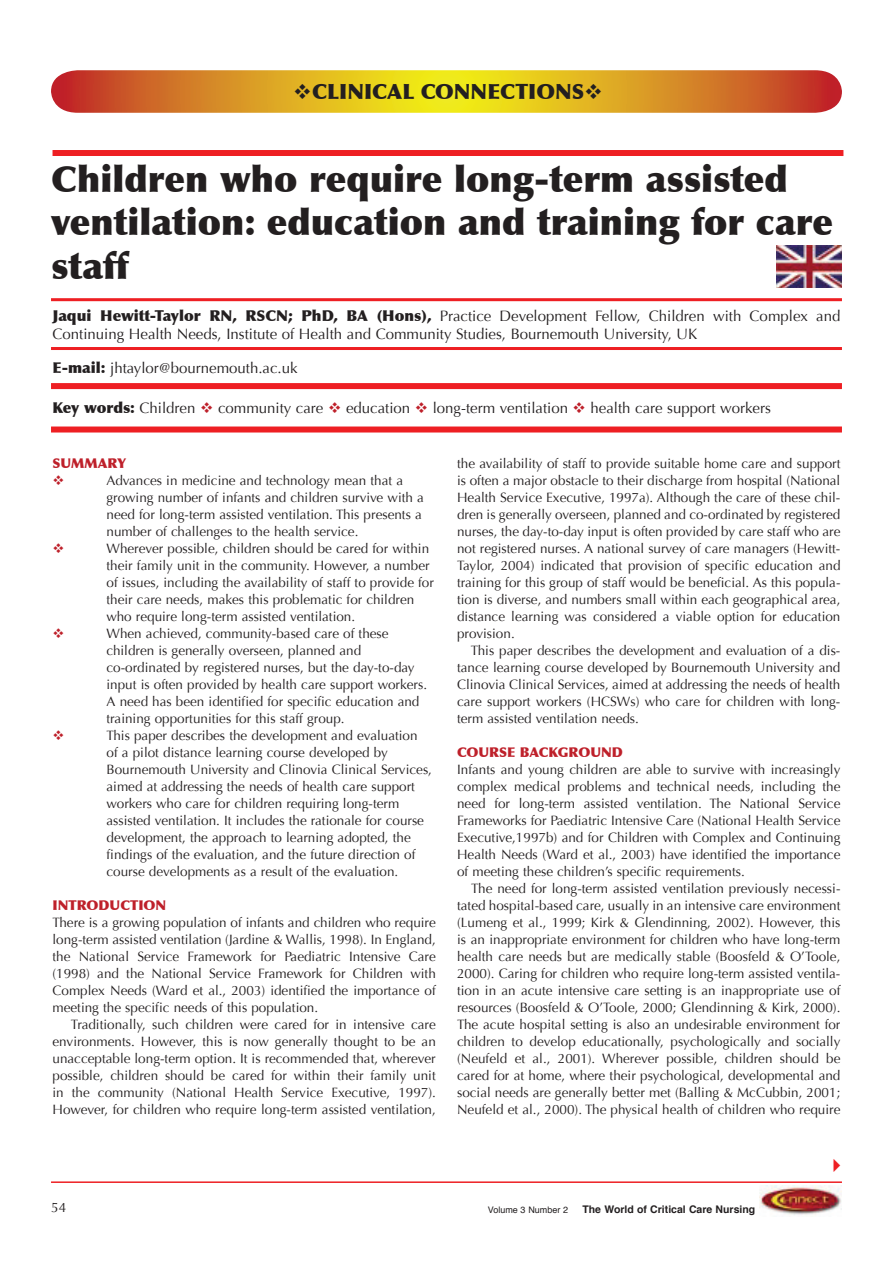
<style>
.page{position:relative;width:893px;height:1263px;background:#fff}
.page>*{position:absolute;margin:0;border:0;box-sizing:border-box;transform-origin:0 0}
.t1{font:900 36px/43.2px "Optima";color:#231f20}
.t2{font:900 21px "Optima";color:#231f20}
.t3{font:15px/18px "Optima";color:#231f20}
.t4{font:13.5px/17px "Optima";color:#231f20;text-align:justify}
.t5{font:900 13.5px "Optima";color:#be202a}
.t6{font:700 10.5px "Helvetica";color:#231f20}
.t7{font:9px "Helvetica";color:#231f20}
.s1{font-weight:900}
.s2{color:#be202a}
</style>
<div class="page">
<div style="left:53px;top:150px;width:790px;height:6px;background:#ee1f23"></div>
<hr style="left:51px;top:1181px;width:791px;height:2px;background:#ee1f23">
<img style="left:760px;top:1186px;width:81px;height:29px">
<svg style="left:51px;top:70px;width:791px;height:43px;background:#db9828"></svg>
<hr style="left:51px;top:298px;width:791px;height:3px;background:#ee1f23">
<hr style="left:51px;top:347px;width:791px;height:3px;background:#ee1f23">
<div style="left:51px;top:383px;width:791px;height:6px;background:#ee1f23"></div>
<div style="left:51px;top:426px;width:791px;height:6px;background:#ee1f23"></div>
<img style="left:776px;top:246px;width:66px;height:41px">
<h2 class="t2" style="left:293px;top:79px;width:311px">❖CLINICAL CONNECTIONS❖</h2>
<h1 class="t1" style="left:51px;top:158px;width:783px">Children who require long-term assisted ventilation: education and training for care staff</h1>
<p class="t3" style="left:53px;top:307px;width:789px"><span class="s1">Jaqui Hewitt-Taylor RN, RSCN; PhD, BA (Hons),</span> Practice Development Fellow, Children with Complex and<br>Continuing Health Needs, Institute of Health and Community Studies, Bournemouth University, UK</p>
<p class="t3" style="left:53px;top:359px;width:247px"><span class="s1">E-mail:</span> jhtaylor@bournemouth.ac.uk</p>
<p class="t3" style="left:53px;top:399px;width:720px"><span class="s1">Key words:</span> Children <span class="s2">❖</span> community care <span class="s2">❖</span> education <span class="s2">❖</span> long-term ventilation <span class="s2">❖</span> health care support workers</p>
<p class="t5" style="left:53px;top:455px;width:75px">SUMMARY</p>
<p class="t4" style="left:107px;top:472px;width:319px;text-align:left">Advances in medicine and technology mean that a growing number of infants and children survive with a need for long-term assisted ventilation. This presents a number of challenges to the health service.</p>
<p class="t4" style="left:107px;top:540px;width:329px;text-align:left">Wherever possible, children should be cared for within their family unit in the community. However, a number of issues, including the availability of staff to provide for their care needs, makes this problematic for children who require long-term assisted ventilation.</p>
<p class="t4" style="left:107px;top:625px;width:322px;text-align:left">When achieved, community-based care of these children is generally overseen, planned and co-ordinated by registered nurses, but the day-to-day input is often provided by health care support workers.<br>A need has been identified for specific education and training opportunities for this staff group.</p>
<p class="t4" style="left:107px;top:727px;width:327px;text-align:left">This paper describes the development and evaluation of a pilot distance learning course developed by Bournemouth University and Clinovia Clinical Services, aimed at addressing the needs of health care support workers who care for children requiring long-term assisted ventilation. It includes the rationale for course development, the approach to learning adopted, the findings of the evaluation, and the future direction of course developments as a result of the evaluation.</p>
<p class="t4" style="left:53px;top:914px;width:385px">There is a growing population of infants and children who require long-term assisted ventilation (Jardine &amp; Wallis, 1998). In England, the National Service Framework for Paediatric Intensive Care (1998) and the National Service Framework for Children with Complex Needs (Ward et al., 2003) identified the importance of meeting the specific needs of this population.</p>
<p class="t4" style="left:53px;top:1016px;width:385px;text-indent:18px">Traditionally, such children were cared for in intensive care environments. However, this is now generally thought to be an unacceptable long-term option. It is recommended that, wherever possible, children should be cared for within their family unit in the community (National Health Service Executive, 1997).<br>However, for children who require long-term assisted ventilation,</p>
<p class="t5" style="left:53px;top:897px;width:115px">INTRODUCTION</p>
<p class="t4" style="left:457px;top:455px;width:385px">the availability of staff to provide suitable home care and support is often a major obstacle to their discharge from hospital (National Health Service Executive, 1997a). Although the care of these chil&shy;dren is generally overseen, planned and co-ordinated by registered nurses, the day-to-day input is often provided by care staff who are not registered nurses. A national survey of care managers (Hewitt-Taylor, 2004) indicated that provision of specific education and training for this group of staff would be beneficial. As this popula&shy;tion is diverse, and numbers small within each geographical area, distance learning was considered a viable option for education provision.</p>
<p class="t4" style="left:457px;top:642px;width:385px;text-indent:14px">This paper describes the development and evaluation of a dis&shy;tance learning course developed by Bournemouth University and Clinovia Clinical Services, aimed at addressing the needs of health care support workers (HCSWs) who care for children with long&shy;term assisted ventilation needs.</p>
<p class="t5" style="left:457px;top:744px;width:167px">COURSE BACKGROUND</p>
<p class="t4" style="left:457px;top:761px;width:385px">Infants and young children are able to survive with increasingly complex medical problems and technical needs, including the need for long-term assisted ventilation. The National Service Frameworks for Paediatric Intensive Care (National Health Service Executive,1997b) and for Children with Complex and Continuing Health Needs (Ward et al., 2003) have identified the importance of meeting these children’s specific requirements.</p>
<p class="t4" style="left:457px;top:880px;width:385px;text-indent:14px">The need for long-term assisted ventilation previously necessi&shy;tated hospital-based care, usually in an intensive care environment (Lumeng et al., 1999; Kirk &amp; Glendinning, 2002). However, this is an inappropriate environment for children who have long-term health care needs but are medically stable (Boosfeld &amp; O’Toole, 2000). Caring for children who require long-term assisted ventila&shy;tion in an acute intensive care setting is an inappropriate use of resources (Boosfeld &amp; O’Toole, 2000; Glendinning &amp; Kirk, 2000).<br>The acute hospital setting is also an undesirable environment for children to develop educationally, psychologically and socially (Neufeld et al., 2001). Wherever possible, children should be cared for at home, where their psychological, developmental and social needs are generally better met (Balling &amp; McCubbin, 2001; Neufeld et al., 2000). The physical health of children who require</p>
<p class="t4" style="left:51px;top:1199px;width:17px">54</p>
<p class="t7" style="left:488px;top:1206px;width:82px">Volume 3 Number 2</p>
<p class="t6" style="left:582px;top:1205px;width:174px">The World of Critical Care Nursing</p>
</div>
